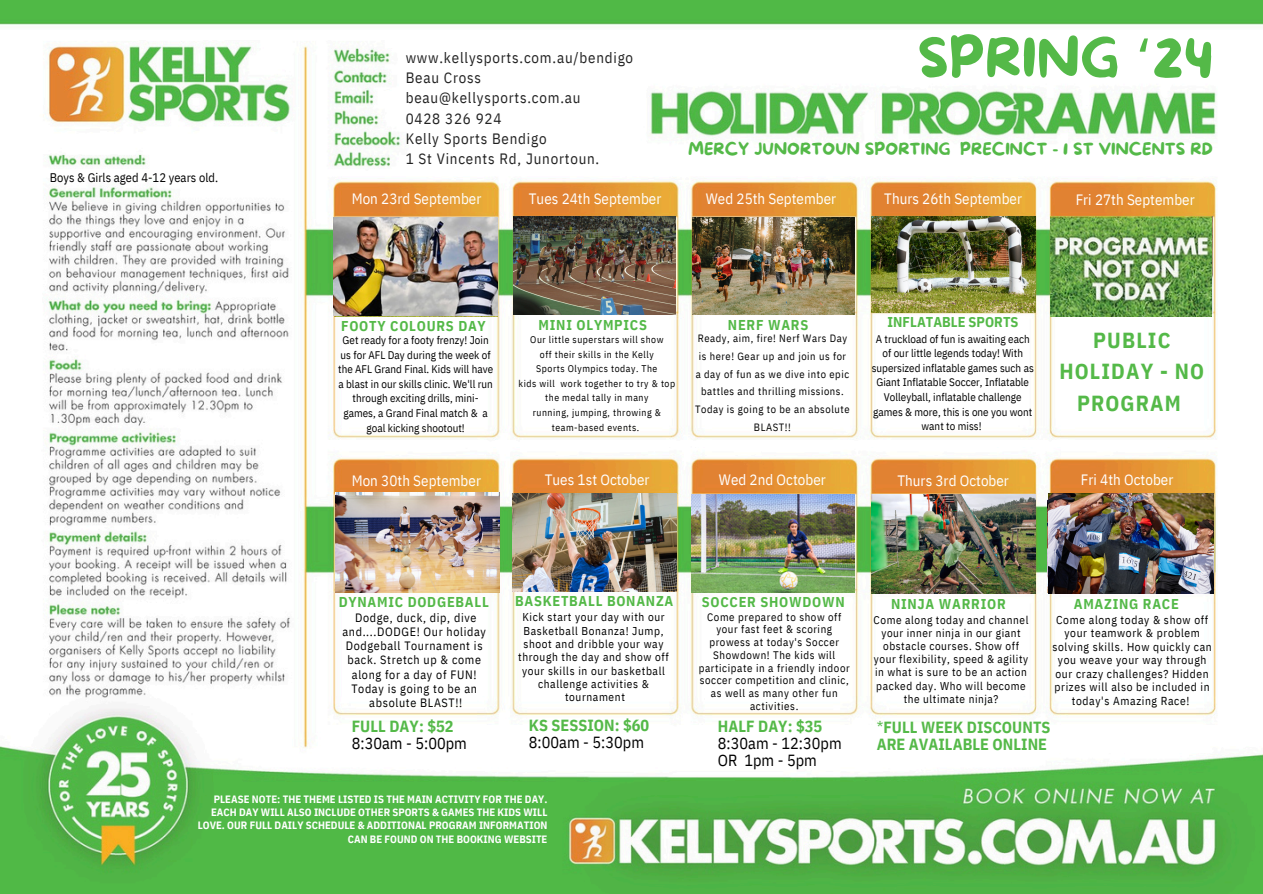
<style>
.page{position:relative;width:1263px;height:894px;background:#fff}
.page>*{position:absolute;margin:0;border:0;box-sizing:border-box;transform-origin:0 0}
.t1{font:54px "More Sugar";letter-spacing:.005em;color:#54b948}
.t2{font:700 21.75px/31.5px "IBM Plex Sans Cond";letter-spacing:.055em;color:#54b948;text-align:center}
.t3{font:16.5px "More Sugar";color:#54b948}
.t4{font:700 16.05px/16.8px "IBM Plex Sans Cond";letter-spacing:.005em;color:#54b948}
.t5{font:16.05px/16.8px "IBM Plex Sans Cond";letter-spacing:.005em;color:#000}
.t6{font:15px "IBM Plex Sans Cond";letter-spacing:.005em;color:#fff}
.t7{font:15px/20.2px "IBM Plex Sans Cond";letter-spacing:.055em;color:#222}
.t8{font:700 14.25px "IBM Plex Sans Cond";letter-spacing:.055em;color:#54b948}
.t9{font:700 14.25px "IBM Plex Sans Cond";letter-spacing:.005em;color:#54b948}
.t10{font:12.45px "IBM Plex Sans Cond";letter-spacing:.005em;color:#000}
.t11{font:12px/14.1px "IBM Plex Sans Cond";letter-spacing:.055em;color:#000;text-align:center}
.t12{font:11.55px/13.5px "IBM Plex Sans Cond";letter-spacing:.055em;color:#000;text-align:center}
.t13{font:11.4px/13.4px "IBM Plex Sans Cond";letter-spacing:.055em;color:#000;text-align:center}
.t14{font:11.25px/13.2px "IBM Plex Sans Cond";letter-spacing:.05em;color:#000;text-align:center}
.t15{font:11.1px/14.7px "IBM Plex Sans Cond";letter-spacing:.005em;color:#000;text-align:center}
.t16{font:10.95px/12.8px "IBM Plex Sans Cond";letter-spacing:.055em;color:#000;text-align:center}
.t17{font:700 10.65px/13.4px "IBM Plex Sans Cond";letter-spacing:.005em;color:#fff;text-align:right}
.t18{font:10.5px/17.5px "IBM Plex Sans Cond";letter-spacing:.055em;color:#000;text-align:center}
.t19{font:9.75px "IBM Plex Sans Cond";letter-spacing:.055em;color:#000}
.s1{font-family:"Noto Sans Gurmukhi"}
.s2{font-weight:400;color:#000}
.s3{font-weight:400}
.s4{font-weight:700;color:#54b948}
</style>
<div class="page">
<img style="left:0;top:0;width:1263px;height:893px">
<img style="left:513px;top:493px;width:164px;height:98px">
<img style="left:871px;top:216px;width:164px;height:97px">
<img style="left:871px;top:494px;width:165px;height:99px">
<img style="left:334px;top:217px;width:164px;height:98px">
<img style="left:513px;top:216px;width:162px;height:98px">
<img style="left:692px;top:494px;width:163px;height:98px">
<img style="left:335px;top:492px;width:164px;height:100px">
<img style="left:1050px;top:216px;width:161px;height:100px">
<img style="left:692px;top:217px;width:162px;height:98px">
<img style="left:1049px;top:493px;width:164px;height:100px">
<p class="t10" style="left:50px;top:169px;width:170px">Boys &amp; Girls aged 4-12 years old.</p>
<h4 class="t7" style="left:406px;top:47px;width:229px">www.kellysports.com.au/bendigo<br>Beau Cross beau@kellysports.com.au<br>0428 326 924<br>Kelly Sports Bendigo<br>1 St Vincents Rd, Junortoun.</h4>
<p class="t1" style="left:917px;top:28px;width:297px">SPRING <span class="s1">‘</span>24</p>
<h4 class="t3" style="left:688px;top:140px;width:526px">MERCY JUNORTOUN SPORTING PRECINCT - 1 ST VINCENTS RD</h4>
<p class="t6" style="left:352px;top:188px;width:131px">Mon 23rd September</p>
<p class="t6" style="left:529px;top:188px;width:134px">Tues 24th September</p>
<h5 class="t6" style="left:706px;top:188px;width:132px">Wed 25th September</h5>
<p class="t6" style="left:884px;top:188px;width:139px">Thurs 26th September</p>
<h4 class="t6" style="left:1076px;top:189px;width:121px">Fri 27th September</h4>
<p class="t8" style="left:341px;top:316px;width:146px">FOOTY COLOURS DAY</p>
<p class="t15" style="left:338px;top:332px;width:156px">Get ready for a footy frenzy! Join us for AFL Day during the week of the AFL Grand Final. Kids will have a blast in our skills clinic. We'll run through exciting drills, mini&shy;games, a Grand Final match &amp; a goal kicking shootout!</p>
<h6 class="t8" style="left:539px;top:315px;width:110px">MINI OLYMPICS</h6>
<h5 class="t19" style="left:530px;top:333px;width:135px">Our little superstars will show</h5>
<p class="t19" style="left:540px;top:347px;width:115px">off their skills in the Kelly</p>
<p class="t19" style="left:536px;top:362px;width:123px">Sports Olympics today. The</p>
<p class="t19" style="left:519px;top:377px;width:158px">kids will work together to try &amp; top</p>
<p class="t19" style="left:545px;top:391px;width:105px">the medal tally in many</p>
<p class="t19" style="left:533px;top:406px;width:130px">running, jumping, throwing &amp;</p>
<p class="t19" style="left:552px;top:420px;width:89px">team-based events.</p>
<h6 class="t8" style="left:728px;top:315px;width:82px">NERF WARS</h6>
<p class="t18" style="left:695px;top:329px;width:156px">Ready, aim, fire! Nerf Wars Day is here! Gear up and join us for a day of fun as we dive into epic battles and thrilling missions.<br>Today is going to be an absolute<br>BLAST!!</p>
<h5 class="t9" style="left:887px;top:313px;width:132px">INFLATABLE SPORTS</h5>
<p class="t15" style="left:872px;top:331px;width:164px">A truckload of fun is awaiting each of our little legends today! With supersized inflatable games such as<br>Giant Inflatable Soccer, Inflatable<br>Volleyball, inflatable challenge games &amp; more, this is one you wont want to miss!</p>
<h4 class="t2" style="left:1059px;top:323px;width:146px">PUBLIC<br>HOLIDAY - NO<br>PROGRAM</h4>
<h4 class="t6" style="left:352px;top:470px;width:131px">Mon 30th September</h4>
<h4 class="t6" style="left:545px;top:469px;width:106px">Tues 1st October</h4>
<p class="t6" style="left:719px;top:469px;width:108px">Wed 2nd October</p>
<p class="t6" style="left:897px;top:470px;width:113px">Thurs 3rd October</p>
<p class="t6" style="left:1081px;top:469px;width:94px">Fri 4th October</p>
<h4 class="t8" style="left:339px;top:592px;width:152px">DYNAMIC DODGEBALL</h4>
<h4 class="t11" style="left:342px;top:610px;width:145px">Dodge, duck, dip, dive and....DODGE! Our holiday<br>Dodgeball Tournament is back. Stretch up &amp; come</h4>
<h4 class="t11" style="left:351px;top:666px;width:127px">along for a day of FUN!<br>Today is going to be an absolute BLAST!!</h4>
<p class="t8" style="left:515px;top:591px;width:160px">BASKETBALL BONANZA</p>
<p class="t13" style="left:518px;top:610px;width:152px">Kick start your day with our<br>Basketball Bonanza! Jump, shoot and dribble your way through the day and show off</p>
<h4 class="t13" style="left:522px;top:663px;width:144px">your skills in our basketball challenge activities &amp; tournament</h4>
<h5 class="t8" style="left:702px;top:592px;width:144px">SOCCER SHOWDOWN</h5>
<p class="t16" style="left:699px;top:610px;width:153px">Come prepared to show off your fast feet &amp; scoring prowess at today's Soccer<br>Showdown! The kids will participate in a friendly indoor soccer competition and clinic, as well as many other fun activities.</p>
<h4 class="t8" style="left:891px;top:594px;width:116px">NINJA WARRIOR</h4>
<h2 class="t14" style="left:874px;top:613px;width:156px">Come along today and channel your inner ninja in our giant obstacle courses. Show off your flexibility, speed &amp; agility in what is sure to be an action packed day. Who will become the ultimate ninja?</h2>
<p class="t8" style="left:1074px;top:594px;width:107px">AMAZING RACE</p>
<p class="t12" style="left:1052px;top:612px;width:161px">Come along today &amp; show off your teamwork &amp; problem solving skills. How quickly can you weave your way through our crazy challenges? Hidden prizes will also be included in today's Amazing Race!</p>
<h5 class="t4" style="left:529px;top:716px;width:122px">KS SESSION: $60<br><span class="s2">8:00am - 5:30pm</span></h5>
<p class="t4" style="left:877px;top:718px;width:175px"><span class="s3">*</span>FULL WEEK DISCOUNTS<br>ARE AVAILABLE ONLINE</p>
<h5 class="t5" style="left:352px;top:717px;width:117px"><span class="s4">FULL DAY: $52<br></span>8:30am - 5:00pm</h5>
<h6 class="t5" style="left:718px;top:717px;width:125px"><span class="s4">HALF DAY: $35<br></span>8:30am - 12:30pm<br>OR 1pm - 5pm</h6>
<p class="t17" style="left:214px;top:791px;width:335px">PLEASE NOTE: THE THEME LISTED IS THE MAIN ACTIVITY FOR THE DAY.</p>
<p class="t17" style="left:198px;top:805px;width:351px">EACH DAY WILL ALSO INCLUDE OTHER SPORTS &amp; GAMES THE KIDS WILL<br>LOVE. OUR FULL DAILY SCHEDULE &amp; ADDITIONAL PROGRAM INFORMATION<br>CAN BE FOUND ON THE BOOKING WEBSITE</p>
</div>
